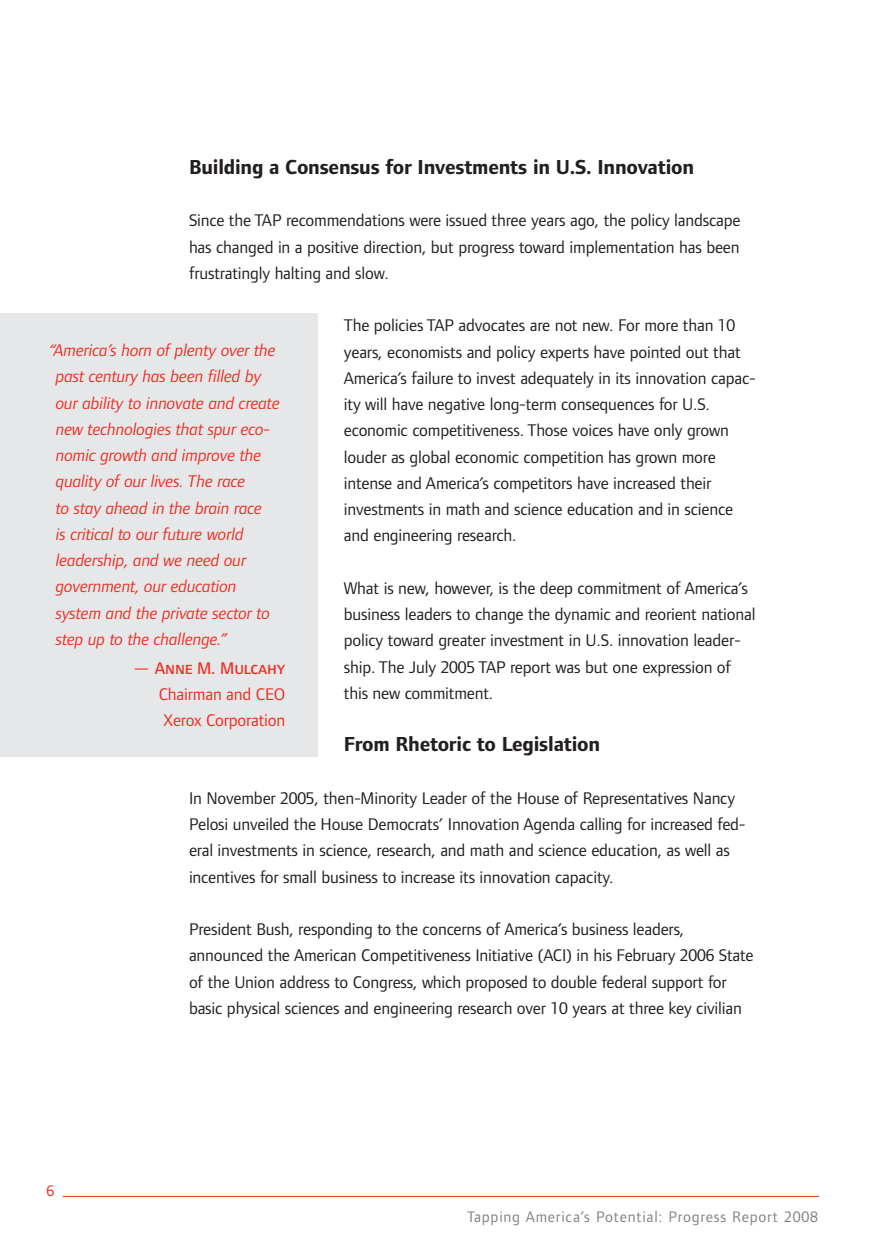
<style>
.page{position:relative;width:882px;height:1260px;background:#fff}
.page>*{position:absolute;margin:0;border:0;box-sizing:border-box;transform-origin:0 0}
.t1{font:700 21px "Foundry Form Sans";letter-spacing:-.01em;color:#231f20}
.t2{font:17.5px/26.2px "Foundry Form Sans";letter-spacing:-.01em;color:#231f20}
.t3{font:italic 17.5px/26.2px "Foundry Form Sans";letter-spacing:-.01em;color:#ee2e22}
.t4{font:17.5px/26.2px "Foundry Form Sans";letter-spacing:-.01em;color:#ee2e22}
.t5{font:17.5px "Foundry Form Sans Medium SC";letter-spacing:-.01em;color:#ee2e22}
.t6{font:15.75px "Foundry Form Sans";letter-spacing:.05em;color:#808285}
.t7{font:15.75px "Foundry Form Sans";color:#ee2e22}
.s1{font-family:"Foundry Form Sans"}
</style>
<div class="page">
<hr style="left:63px;top:1196px;width:756px;height:1px;background:#ee2e22">
<div style="left:0;top:313px;width:318px;height:443px;background:#e6e7e9"></div>
<p class="t1" style="left:189px;top:159px;width:507px">Building a Consensus for Investments in U.S. Innovation</p>
<p class="t2" style="left:189px;top:209px;width:553px;text-align:justify">Since the TAP recommendations were issued three years ago, the policy landscape has changed in a positive direction, but progress toward implementation has been frustratingly halting and slow.</p>
<p class="t2" style="left:344px;top:314px;width:414px">The policies TAP advocates are not new. For more than 10 years, economists and policy experts have pointed out that America’s failure to invest adequately in its innovation capac&shy;ity will have negative long-term consequences for U.S. economic competitiveness. Those voices have only grown louder as global economic competition has grown more intense and America’s competitors have increased their investments in math and science education and in science and engineering research.</p>
<p class="t2" style="left:344px;top:576px;width:413px">What is new, however, is the deep commitment of America’s business leaders to change the dynamic and reorient national policy toward greater investment in U.S. innovation leader&shy;ship. The July 2005 TAP report was but one expression of this new commitment.</p>
<p class="t1" style="left:344px;top:737px;width:258px">From Rhetoric to Legislation</p>
<p class="t2" style="left:189px;top:786px;width:558px">In November 2005, then-Minority Leader of the House of Representatives Nancy Pelosi unveiled the House Democrats’ Innovation Agenda calling for increased fed&shy;eral investments in science, research, and math and science education, as well as incentives for small business to increase its innovation capacity.</p>
<p class="t2" style="left:189px;top:918px;width:566px">President Bush, responding to the concerns of America’s business leaders, announced the American Competitiveness Initiative (ACI) in his February 2006 State of the Union address to Congress, which proposed to double federal support for basic physical sciences and engineering research over 10 years at three key civilian</p>
<p class="t3" style="left:56px;top:337px;width:226px;text-indent:-7px">“America’s horn of plenty over the past century has been filled by our ability to innovate and create new technologies that spur eco&shy;nomic growth and improve the quality of our lives. The race<br>to stay ahead in the brain race<br>is critical to our future world leadership, and we need our government, our education system and the private sector to step up to the challenge.”</p>
<p class="t5" style="left:133px;top:657px;width:154px"><span class="s1">—</span> Anne M. Mulcahy</p>
<p class="t4" style="left:159px;top:682px;width:128px">Chairman and CEO<br>Xerox Corporation</p>
<p class="t7" style="left:46px;top:1185px;width:9px">6</p>
<p class="t6" style="left:467px;top:1210px;width:352px">Tapping America’s Potential: Progress Report 2008</p>
</div>
